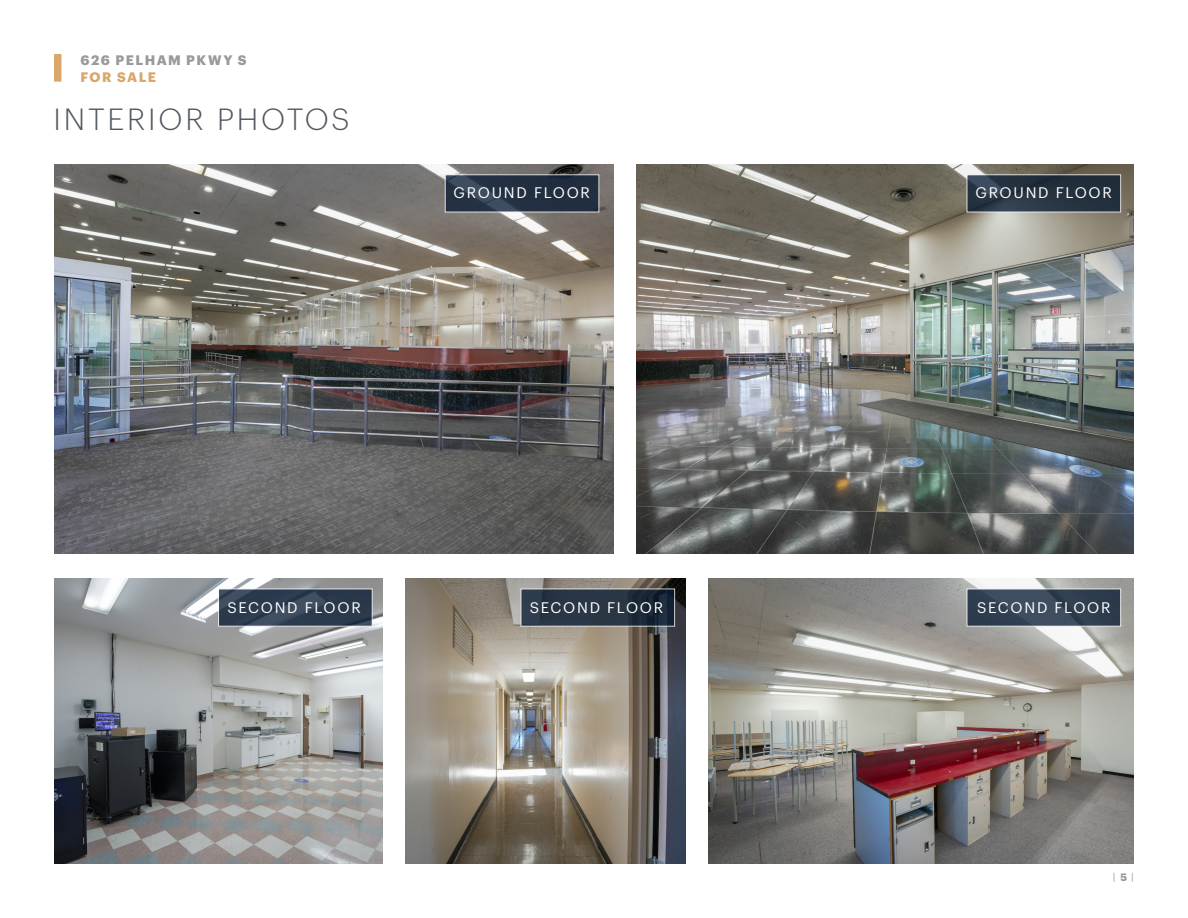
<style>
.page{position:relative;width:1188px;height:918px;background:#fff}
.page>*{position:absolute;margin:0;border:0;box-sizing:border-box;transform-origin:0 0}
.t1{font:300 30px "Graphik";letter-spacing:.09em;color:#52575f}
.t2{font:15px "Graphik";letter-spacing:.115em;color:#fff}
.t3{font:700 13.5px "Graphik";letter-spacing:.11em;color:#99999e}
.t4{font:700 13.5px "Graphik";letter-spacing:.1em;color:#d9a76c}
.t5{font:10.5px "Graphik";color:#99999e}
.s1{font-weight:700}
</style>
<div class="page">
<img style="left:54px;top:164px;width:559px;height:390px">
<img style="left:54px;top:578px;width:328px;height:286px">
<img style="left:708px;top:578px;width:426px;height:286px">
<img style="left:636px;top:164px;width:498px;height:390px">
<img style="left:405px;top:578px;width:281px;height:286px">
<svg style="left:967px;top:174px;width:154px;height:38px;background:#2f3c49"></svg>
<svg style="left:445px;top:174px;width:154px;height:38px;background:#2f3b4c"></svg>
<div style="left:967px;top:589px;width:154px;height:38px;background:linear-gradient(to right,#374658,#324052);border:1px solid #fff"></div>
<svg style="left:521px;top:589px;width:154px;height:38px;background:#2e3a48"></svg>
<svg style="left:218px;top:589px;width:155px;height:38px;background:#394759"></svg>
<div style="left:54px;top:54px;width:8px;height:28px;background:#d9a76c"></div>
<p class="t3" style="left:80px;top:50px;width:168px">626 PELHAM PKWY S</p>
<p class="t4" style="left:80px;top:66px;width:77px">FOR SALE</p>
<p class="t1" style="left:54px;top:97px;width:298px">INTERIOR PHOTOS</p>
<p class="t2" style="left:454px;top:182px;width:138px">GROUND FLOOR</p>
<p class="t2" style="left:975px;top:182px;width:138px">GROUND FLOOR</p>
<p class="t2" style="left:227px;top:596px;width:135px">SECOND FLOOR</p>
<p class="t2" style="left:530px;top:596px;width:135px">SECOND FLOOR</p>
<p class="t2" style="left:977px;top:596px;width:135px">SECOND FLOOR</p>
<p class="t5" style="left:1113px;top:869px;width:23px">| <span class="s1">5</span> |</p>
</div>
